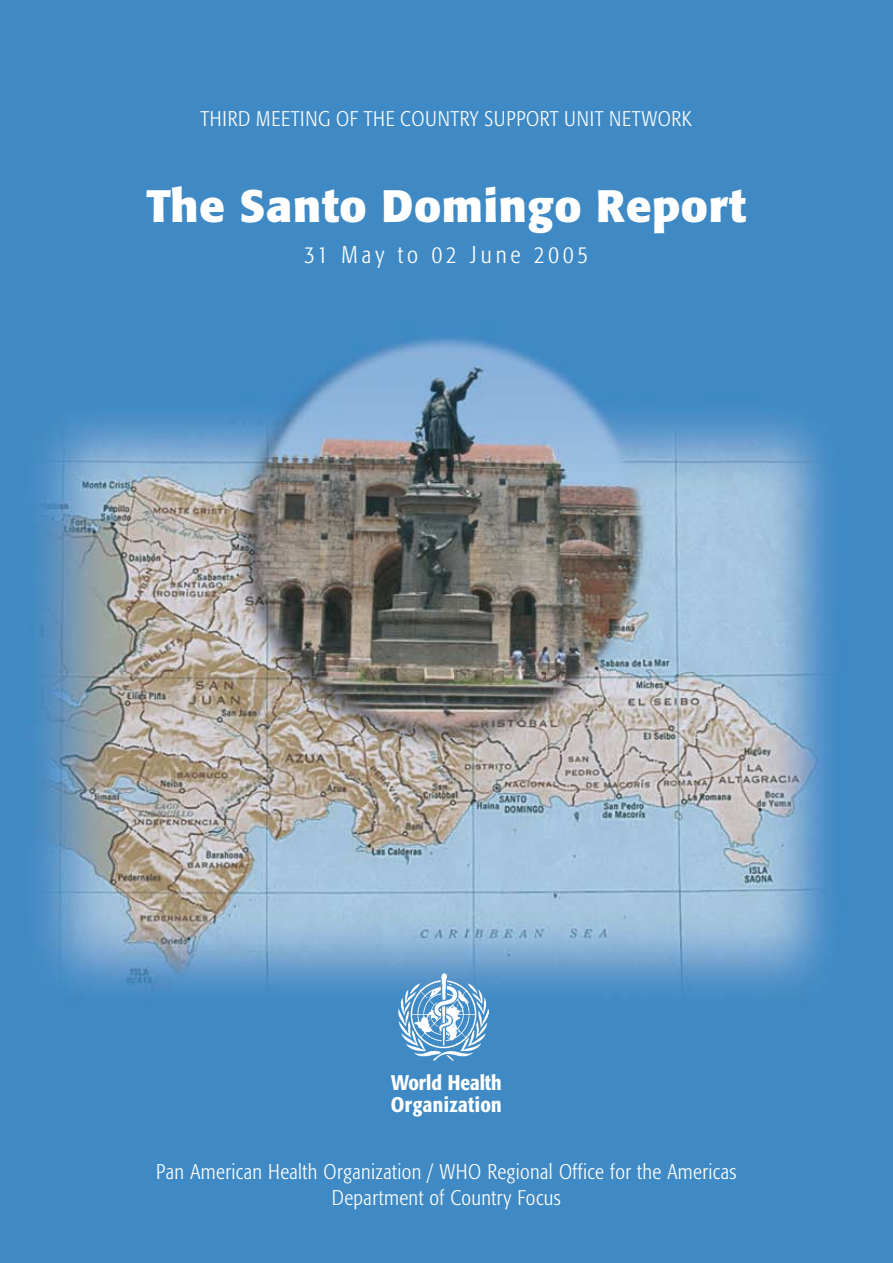
<style>
.page{position:relative;width:893px;height:1263px;background:#fff}
.page>*{position:absolute;margin:0;border:0;box-sizing:border-box;transform-origin:0 0}
.t1{font:700 45px "Formata";letter-spacing:.015em;color:#fff}
.t2{font:300 condensed 24px "Formata";letter-spacing:.165em;color:#fff}
.t3{font:300 condensed 21px/25.2px "Formata";letter-spacing:.02em;color:#fff;text-align:center}
.t4{font:300 condensed 21px "Formata";letter-spacing:.04em;color:#fff}
.t5{font:500 condensed 21px/22.2px "Formata";letter-spacing:.02em;color:#fff}
</style>
<div class="page">
<img style="left:0;top:0;width:893px;height:1263px">
<img style="left:398px;top:974px;width:90px;height:86px">
<p class="t4" style="left:201px;top:107px;width:318px">third Meeting of the Country Suppor</p>
<p class="t3" style="left:550px;top:107px;width:107px">t Unit Networ</p>
<p class="t3" style="left:682px;top:107px;width:12px">k</p>
<h1 class="t1" style="left:146px;top:178px;width:601px">The Santo Domingo Report</h1>
<p class="t2" style="left:304px;top:241px;width:285px">31 May to 02 June 2005</p>
<p class="t5" style="left:391px;top:1071px;width:112px">World Health<br>Organization</p>
<p class="t3" style="left:156px;top:1160px;width:582px">Pan American Health Organization / WHO Regional Office for the Americas<br>Department of Country Focus</p>
</div>
